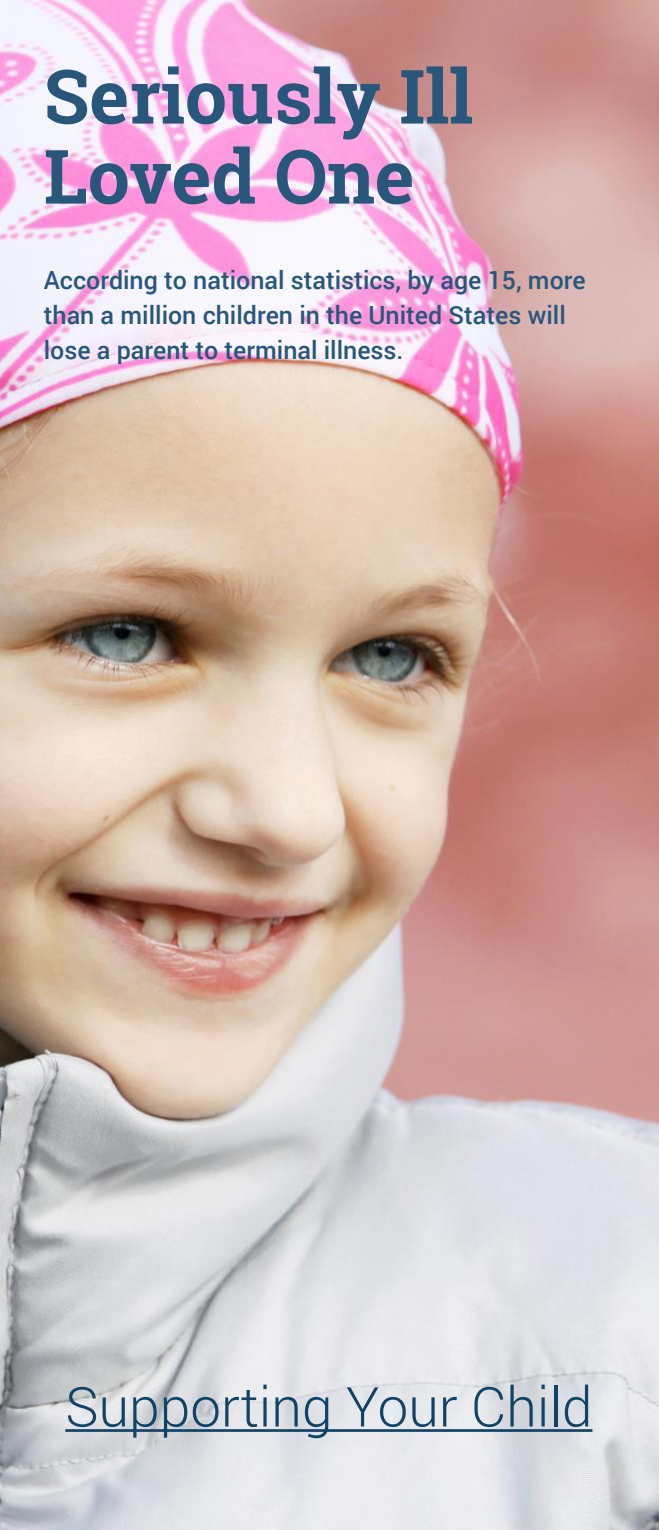
<style>
.page{position:relative;width:659px;height:1530px;background:#fff}
.page>*{position:absolute;margin:0;border:0;box-sizing:border-box;transform-origin:0 0}
.t1{font:700 75px/80px "Roboto Slab";color:#29567b}
.t2{font:300 55px "Roboto";color:#104366}
.t3{font:500 25px/35px "Roboto";color:#29567b}
</style>
<div class="page">
<img style="left:0;top:0;width:659px;height:1530px">
<hr style="left:65px;top:1429px;width:527px;height:3px;background:#104366">
<p class="t1" style="left:44px;top:56px;width:431px">Seriously Ill<br>Loved One</p>
<p class="t3" style="left:44px;top:261px;width:543px">According to national statistics, by age 15, more than a million children in the United States will lose a parent to terminal illness.</p>
<p class="t2" style="left:65px;top:1369px;width:528px">Supporting Your Child</p>
</div>
